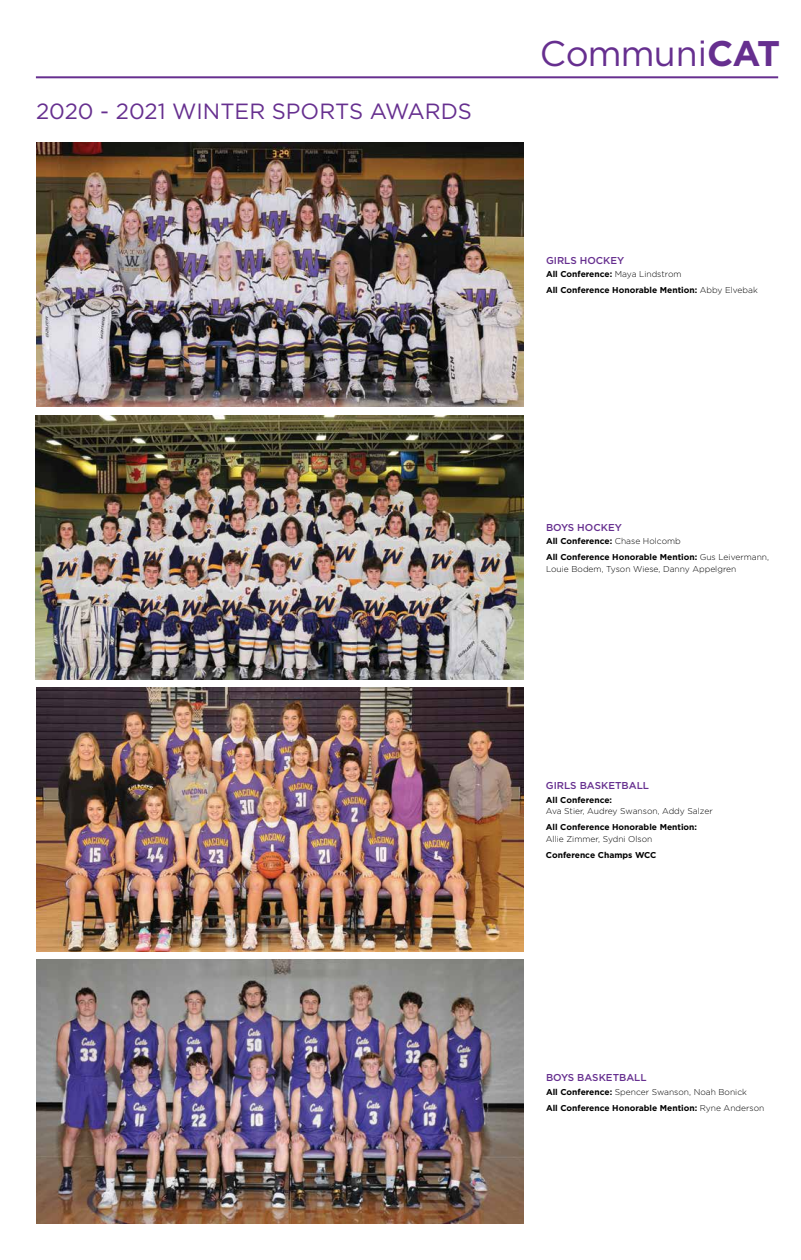
<style>
.page{position:relative;width:801px;height:1260px;background:#fff}
.page>*{position:absolute;margin:0;border:0;box-sizing:border-box;transform-origin:0 0}
.t1{font:35.6px "Gotham";letter-spacing:-.015em;color:#662f8f}
.t2{font:22px "Gotham";color:#662f8f}
.t3{font:500 10px "Gotham";color:#662f8f}
.t4{font:700 8.5px/16px "Gotham";color:#000}
.t5{font:300 8.5px "Gotham";color:#000}
.s1{font-weight:700}
.s2{font-weight:300}
</style>
<div class="page">
<hr style="left:36px;top:76px;width:742px;height:2px;background:#662f8f">
<img style="left:36px;top:143px;width:488px;height:264px">
<img style="left:36px;top:415px;width:488px;height:264px">
<img style="left:36px;top:688px;width:488px;height:264px">
<img style="left:36px;top:960px;width:488px;height:264px">
<h2 class="t2" style="left:36px;top:97px;width:437px">2020 - 2021 WINTER SPORTS AWARDS</h2>
<h1 class="t1" style="left:540px;top:31px;width:242px">Communi<span class="s1">CAT</span></h1>
<p class="t3" style="left:546px;top:254px;width:80px">GIRLS HOCKEY</p>
<p class="t4" style="left:546px;top:266px;width:213px">All Conference: <span class="s2">Maya Lindstrom<br></span>All Conference Honorable Mention: <span class="s2">Abby Elvebak</span></p>
<p class="t3" style="left:546px;top:521px;width:77px">BOYS HOCKEY</p>
<p class="t4" style="left:546px;top:533px;width:225px">All Conference: <span class="s2">Chase Holcomb<br></span>All Conference Honorable Mention: <span class="s2">Gus Leivermann,</span></p>
<p class="t5" style="left:546px;top:563px;width:192px">Louie Bodem, Tyson Wiese, Danny Appelgren</p>
<p class="t3" style="left:546px;top:779px;width:105px">GIRLS BASKETBALL</p>
<p class="t4" style="left:546px;top:792px;width:68px">All Conference:</p>
<p class="t5" style="left:546px;top:806px;width:168px">Ava Stier, Audrey Swanson, Addy Salzer</p>
<p class="t4" style="left:546px;top:819px;width:153px">All Conference Honorable Mention:</p>
<p class="t5" style="left:546px;top:833px;width:108px">Allie Zimmer, Sydni Olson</p>
<p class="t4" style="left:546px;top:847px;width:112px">Conference Champs WCC</p>
<p class="t3" style="left:546px;top:1071px;width:102px">BOYS BASKETBALL</p>
<p class="t4" style="left:546px;top:1084px;width:220px">All Conference: <span class="s2">Spencer Swanson, Noah Bonick<br></span>All Conference Honorable Mention: <span class="s2">Ryne Anderson</span></p>
</div>
